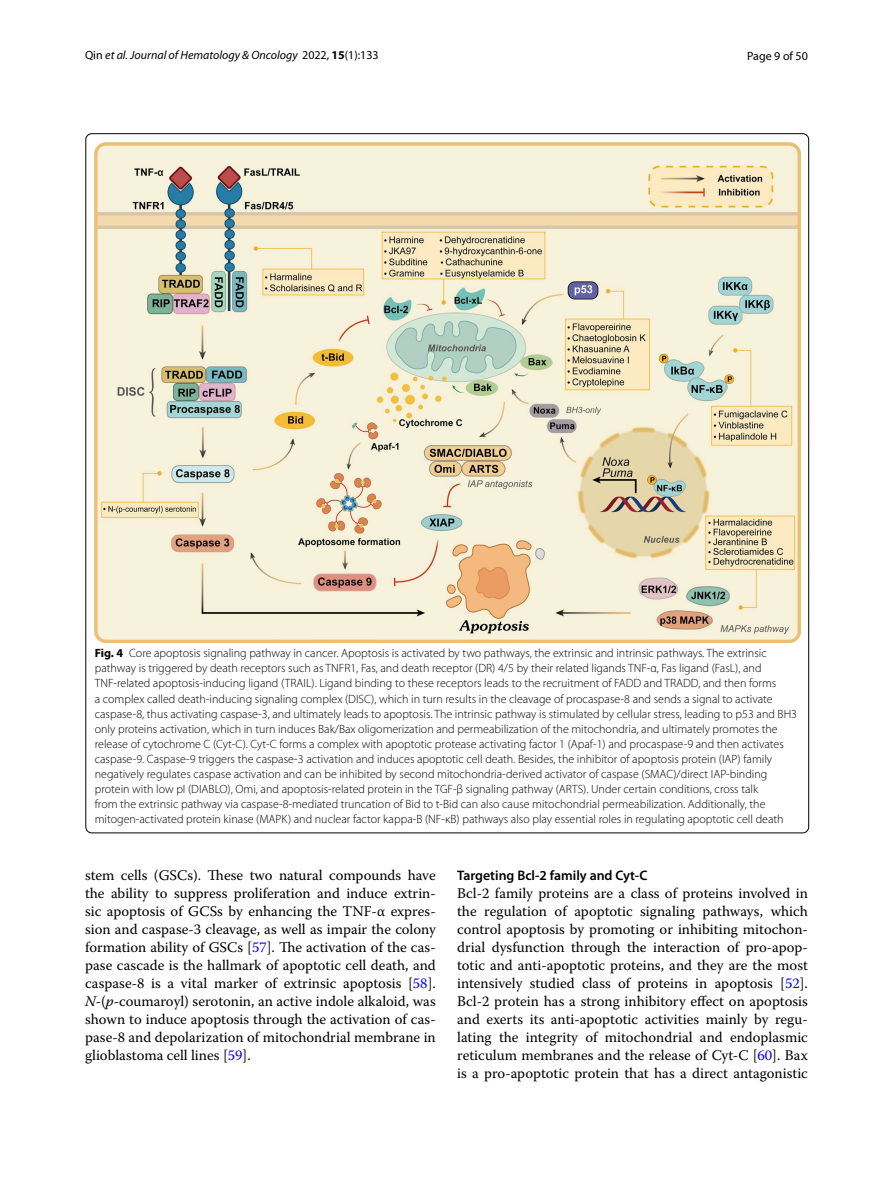
<style>
.page{position:relative;width:893px;height:1187px;background:#fff}
.page>*{position:absolute;margin:0;border:0;box-sizing:border-box;transform-origin:0 0}
.t1{font:14.7px/18px "Warnock Pro";color:#000;text-align:justify}
.t2{font:600 13.8px "Myriad Pro";color:#000}
.t3{font:300 12px/15px "Myriad Pro";color:#000}
.t4{font:italic 12px "Myriad Pro";color:#000}
.t5{font:12px "Myriad Pro";color:#000}
.s1{font-style:normal}
.s2{font-weight:700;font-style:normal}
.s3{font-weight:700}
.s4{color:#00f}
.s5{font-style:italic}
</style>
<div class="page">
<img style="left:94px;top:143px;width:706px;height:499px">
<p class="t4" style="left:85px;top:48px;width:295px"><span class="s1">Qin</span> et al. Journal of Hematology &amp; Oncology <span class="s1">2022,</span> <span class="s2">15</span><span class="s1">(1):133</span></p>
<p class="t5" style="left:747px;top:48px;width:62px">Page 9 of 50</p>
<p class="t3" style="left:95px;top:646px;width:704px"><span class="s3">Fig. 4</span> Core apoptosis signaling pathway in cancer. Apoptosis is activated by two pathways, the extrinsic and intrinsic pathways. The extrinsic pathway is triggered by death receptors such as TNFR1, Fas, and death receptor (DR) 4/5 by their related ligands TNF-α, Fas ligand (FasL), and TNF-related apoptosis-inducing ligand (TRAIL). Ligand binding to these receptors leads to the recruitment of FADD and TRADD, and then forms<br>a complex called death-inducing signaling complex (DISC), which in turn results in the cleavage of procaspase-8 and sends a signal to activate caspase-8, thus activating caspase-3, and ultimately leads to apoptosis. The intrinsic pathway is stimulated by cellular stress, leading to p53 and BH3 only proteins activation, which in turn induces Bak/Bax oligomerization and permeabilization of the mitochondria, and ultimately promotes the release of cytochrome C (Cyt-C). Cyt-C forms a complex with apoptotic protease activating factor 1 (Apaf-1) and procaspase-9 and then activates caspase-9. Caspase-9 triggers the caspase-3 activation and induces apoptotic cell death. Besides, the inhibitor of apoptosis protein (IAP) family negatively regulates caspase activation and can be inhibited by second mitochondria-derived activator of caspase (SMAC)/direct IAP-binding protein with low pI (DIABLO), Omi, and apoptosis-related protein in the TGF-β signaling pathway (ARTS). Under certain conditions, cross talk<br>from the extrinsic pathway via caspase-8-mediated truncation of Bid to t-Bid can also cause mitochondrial permeabilization. Additionally, the mitogen-activated protein kinase (MAPK) and nuclear factor kappa-B (NF-κB) pathways also play essential roles in regulating apoptotic cell death</p>
<p class="t1" style="left:85px;top:866px;width:352px">stem cells (GSCs). These two natural compounds have the ability to suppress proliferation and induce extrin&shy;sic apoptosis of GCSs by enhancing the TNF-α expres&shy;sion and caspase-3 cleavage, as well as impair the colony formation ability of GSCs [<span class="s4">57</span>]. The activation of the cas&shy;pase cascade is the hallmark of apoptotic cell death, and caspase-8 is a vital marker of extrinsic apoptosis [<span class="s4">58</span>].<br><span class="s5">N</span>-(<span class="s5">p</span>-coumaroyl) serotonin, an active indole alkaloid, was shown to induce apoptosis through the activation of cas&shy;pase-8 and depolarization of mitochondrial membrane in glioblastoma cell lines [<span class="s4">59</span>].</p>
<p class="t2" style="left:457px;top:866px;width:192px">Targeting Bcl‑2 family and Cyt‑C</p>
<p class="t1" style="left:457px;top:883px;width:352px">Bcl-2 family proteins are a class of proteins involved in the regulation of apoptotic signaling pathways, which control apoptosis by promoting or inhibiting mitochon&shy;drial dysfunction through the interaction of pro-apop&shy;totic and anti-apoptotic proteins, and they are the most intensively studied class of proteins in apoptosis [<span class="s4">52</span>].<br>Bcl-2 protein has a strong inhibitory effect on apoptosis and exerts its anti-apoptotic activities mainly by regu&shy;lating the integrity of mitochondrial and endoplasmic reticulum membranes and the release of Cyt-C [<span class="s4">60</span>]. Bax is a pro-apoptotic protein that has a direct antagonistic</p>
</div>
